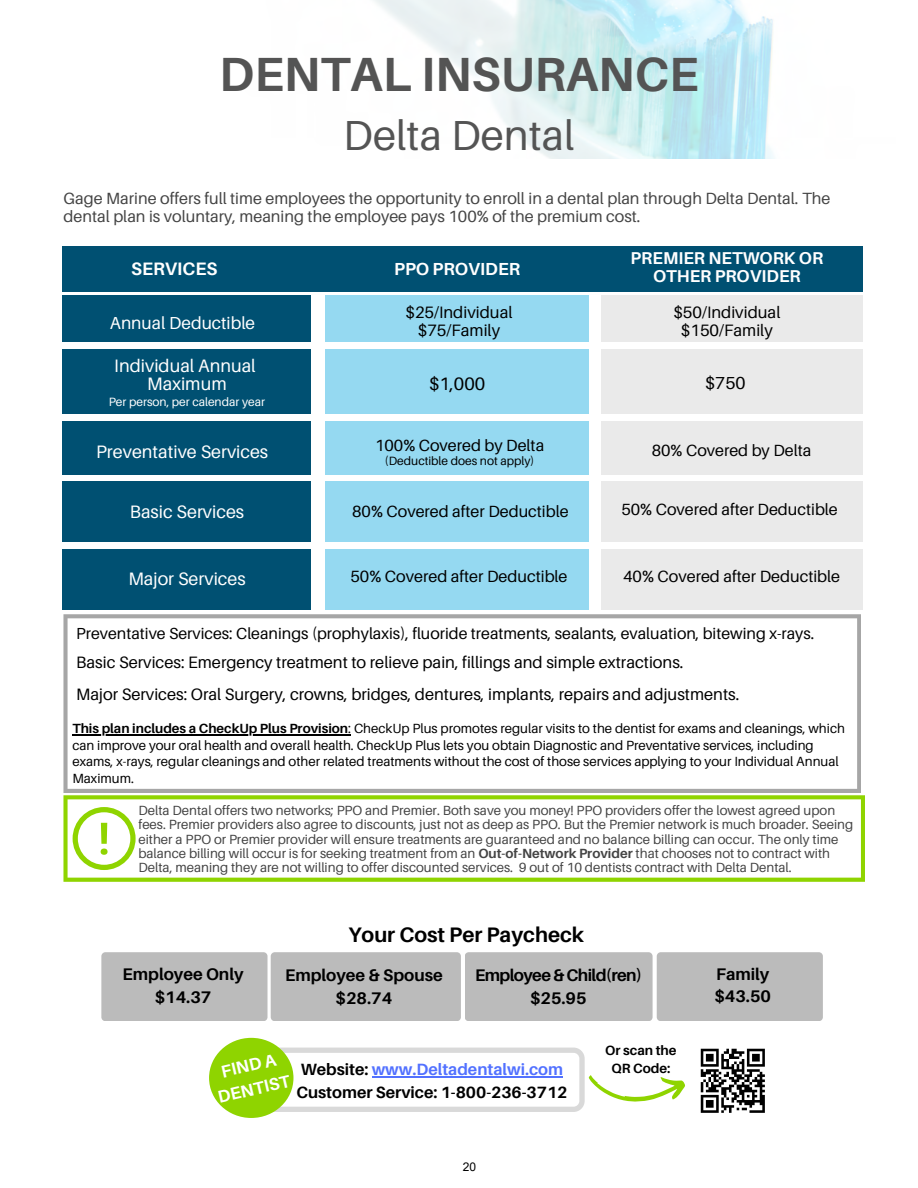
<style>
.page{position:relative;width:918px;height:1188px;background:#fff}
.page>*{position:absolute;margin:0;border:0;box-sizing:border-box;transform-origin:0 0}
.t1{font:700 48px "Aileron";color:#545454}
.t2{font:42px "Aileron";color:#545454}
.t3{font:22.2px "Aileron";color:#fff}
.t4{font:700 21px "Aileron";color:#000}
.t5{font:18px "Aileron";color:#fff}
.t6{font:700 18px "Aileron";color:#fff}
.t7{font:18px "Aileron";color:#000}
.t8{font:17.4px "Aileron";color:#fff}
.t9{font:700 17.4px "Aileron";color:#fff}
.t10{font:17.4px "Aileron";color:#000}
.t11{font:700 17.25px "Aileron";color:#fff}
.t12{font:700 17.1px/18px "Aileron";color:#fff;text-align:center}
.t13{font:700 16.8px "Aileron";color:#000}
.t14{font:700 16.8px "Aileron";letter-spacing:-.035em;color:#000}
.t15{font:16.5px "Aileron";color:#000}
.t16{font:700 16.35px "Aileron";color:#000}
.t17{font:700 16.35px "Aileron";color:#5271ff}
.t18{font:16.2px/18px "Aileron";color:#444}
.t19{font:16.2px "Aileron";color:#000}
.t20{font:16.05px "Aileron";color:#000}
.t21{font:13.35px/14.4px "Aileron";color:#444}
.t22{font:13.35px/16.6px "Aileron";color:#000}
.t23{font:700 13.35px/17.9px "Aileron";color:#000;text-align:center}
.t24{font:12px "Aileron";color:#fff}
.t25{font:12px "Aileron";color:#000}
.t26{font:12px "Arial";color:#000}
.s1{font-weight:700}
.s2{color:#000}
</style>
<div class="page">
<img style="left:374px;top:0;width:401px;height:159px">
<div style="left:62px;top:246px;width:800px;height:45px;background:#005072"></div>
<div style="left:63px;top:296px;width:248px;height:314px;background:#005072"></div>
<div style="left:325px;top:296px;width:264px;height:314px;background:#95d9f1"></div>
<div style="left:601px;top:296px;width:261px;height:314px;background:#eaeaea"></div>
<div style="left:48px;top:475px;width:815px;height:6px;background:#fff"></div>
<div style="left:56px;top:542px;width:807px;height:6px;background:#fff"></div>
<div style="left:56px;top:415px;width:814px;height:5px;background:#fff"></div>
<div style="left:62px;top:343px;width:814px;height:6px;background:#fff"></div>
<svg style="left:63px;top:614px;width:798px;height:179px"></svg>
<hr style="left:72px;top:734px;width:276px;height:1px;background:#000">
<div style="left:101px;top:952px;width:167px;height:69px;background:#bbb;border-radius:4px"></div>
<div style="left:271px;top:952px;width:190px;height:69px;background:#bbb;border-radius:4px"></div>
<div style="left:465px;top:952px;width:188px;height:69px;background:#bbb;border-radius:4px"></div>
<div style="left:657px;top:952px;width:166px;height:69px;background:#bbb;border-radius:4px"></div>
<svg style="left:63px;top:795px;width:802px;height:87px"></svg>
<div style="left:209px;top:1038px;width:84px;height:80px;background:#8fd400;border-radius:50%"></div>
<svg style="left:273px;top:1048px;width:412px;height:64px"></svg>
<svg style="left:701px;top:1049px;width:64px;height:64px"></svg>
<hr style="left:750px;top:1110px;width:15px;height:3px;background:#000">
<p class="t1" style="left:219px;top:44px;width:481px">DENTAL INSURANCE</p>
<p class="t2" style="left:343px;top:109px;width:233px">Delta Dental</p>
<p class="t18" style="left:64px;top:189px;width:768px">Gage Marine offers full time employees the opportunity to enroll in a dental plan through Delta Dental. The dental plan is voluntary, meaning the employee pays 100% of the premium cost.</p>
<p class="t6" style="left:131px;top:258px;width:88px">SERVICES</p>
<p class="t9" style="left:394px;top:258px;width:128px">PPO PROVIDER</p>
<p class="t12" style="left:631px;top:249px;width:194px">PREMIER NETWORK OR<br>OTHER PROVIDER</p>
<p class="t3" style="left:105px;top:262px;width:96px">OPTIONS</p>
<p class="t3" style="left:336px;top:262px;width:135px">iN NETWORK</p>
<p class="t3" style="left:583px;top:262px;width:195px">OUT-OF-NETWORK</p>
<p class="t8" style="left:110px;top:312px;width:147px">Annual Deductible</p>
<p class="t5" style="left:114px;top:355px;width:143px">Individual Annual</p>
<p class="t5" style="left:147px;top:373px;width:81px">Maximum</p>
<p class="t24" style="left:109px;top:395px;width:158px">Per person, per calendar year</p>
<p class="t15" style="left:405px;top:302px;width:109px">$25/Individual</p>
<p class="t15" style="left:418px;top:320px;width:84px">$75/Family</p>
<p class="t15" style="left:673px;top:302px;width:109px">$50/Individual</p>
<p class="t15" style="left:681px;top:320px;width:93px">$150/Family</p>
<p class="t7" style="left:429px;top:373px;width:58px">$1,000</p>
<p class="t10" style="left:705px;top:372px;width:42px">$750</p>
<p class="t5" style="left:96px;top:441px;width:174px">Preventative Services</p>
<p class="t19" style="left:375px;top:435px;width:171px">100% Covered by Delta</p>
<p class="t25" style="left:385px;top:453px;width:151px">(Deductible does not apply)</p>
<p class="t5" style="left:130px;top:501px;width:116px">Basic Services</p>
<p class="t19" style="left:352px;top:501px;width:218px">80% Covered after Deductible</p>
<p class="t19" style="left:652px;top:441px;width:161px">80% Covered by Delta</p>
<p class="t19" style="left:621px;top:499px;width:218px">50% Covered after Deductible</p>
<p class="t5" style="left:128px;top:568px;width:119px">Major Services</p>
<p class="t19" style="left:351px;top:566px;width:219px">50% Covered after Deductible</p>
<p class="t19" style="left:623px;top:566px;width:219px">40% Covered after Deductible</p>
<p class="t20" style="left:76px;top:623px;width:740px">Preventative Services: Cleanings (prophylaxis), fluoride treatments, sealants, evaluation, bitewing x-rays.</p>
<p class="t15" style="left:76px;top:652px;width:609px">Basic Services: Emergency treatment to relieve pain, fillings and simple extractions.</p>
<p class="t15" style="left:76px;top:684px;width:665px">Major Services: Oral Surgery, crowns, bridges, dentures, implants, repairs and adjustments.</p>
<p class="t22" style="left:72px;top:720px;width:774px"><span class="s1">This plan includes a CheckUp Plus Provision</span>: CheckUp Plus promotes regular visits to the dentist for exams and cleanings, which can improve your oral health and overall health. CheckUp Plus lets you obtain Diagnostic and Preventative services, including exams, x-rays, regular cleanings and other related treatments without the cost of those services applying to your Individual Annual Maximum.</p>
<p class="t21" style="left:138px;top:803px;width:716px">Delta Dental offers two networks; PPO and Premier. Both save you money! PPO providers offer the lowest agreed upon fees. Premier providers also agree to discounts, just not as deep as PPO. But the Premier network is much broader. Seeing either a PPO or Premier provider will ensure treatments are guaranteed and no balance billing can occur. The only time balance billing will occur is for seeking treatment from an <span class="s1">Out-of-Network Provider</span> that chooses not to contract with Delta, meaning they are not willing to offer discounted services. 9 out of 10 dentists contract with Delta Dental.</p>
<p class="t13" style="left:123px;top:964px;width:123px">Employee Only</p>
<p class="t13" style="left:155px;top:987px;width:58px">$14.37</p>
<p class="t4" style="left:348px;top:921px;width:237px">Your Cost Per Paycheck</p>
<p class="t13" style="left:285px;top:965px;width:159px">Employee &amp; Spouse</p>
<p class="t13" style="left:336px;top:988px;width:58px">$28.74</p>
<p class="t14" style="left:475px;top:965px;width:169px">Employee &amp; Child(ren)</p>
<p class="t13" style="left:530px;top:988px;width:58px">$25.95</p>
<p class="t11" style="left:219px;top:1061px;width:58px;rotate:-13deg">FIND A</p>
<p class="t11" style="left:216px;top:1087px;width:75px;rotate:-13deg">DENTIST</p>
<p class="t17" style="left:301px;top:1059px;width:264px"><span class="s2">Website:</span> www.Deltadentalwi.com</p>
<p class="t16" style="left:296px;top:1082px;width:273px">Customer Service: 1-800-236-3712</p>
<p class="t26" style="left:463px;top:1158px;width:15px">20</p>
<p class="t23" style="left:605px;top:1042px;width:73px">Or scan the<br>QR Code:</p>
<p class="t13" style="left:716px;top:964px;width:55px">Family</p>
<p class="t13" style="left:714px;top:986px;width:58px">$43.50</p>
</div>
